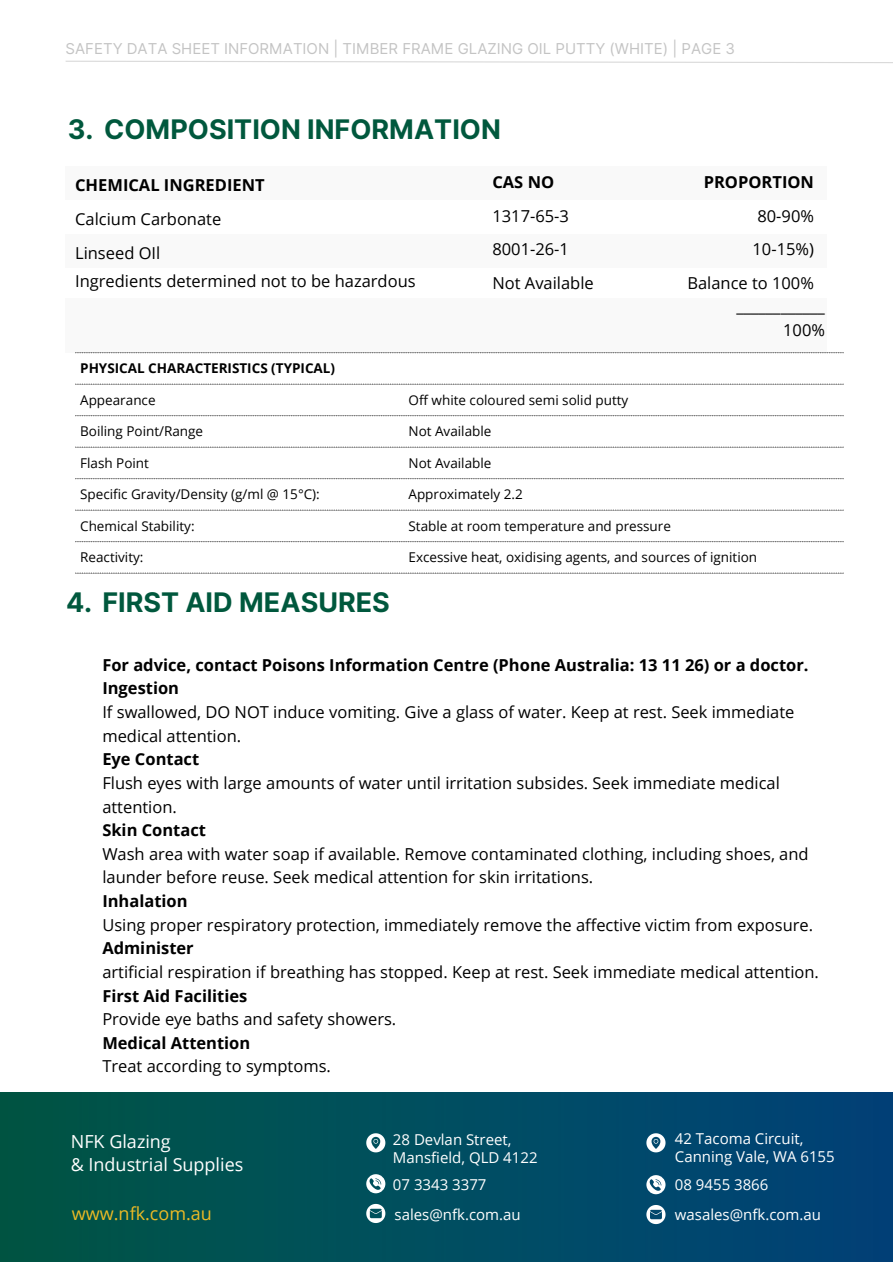
<style>
.page{position:relative;width:893px;height:1264px;background:#fff}
.page>*{position:absolute;margin:0;border:0;box-sizing:border-box;transform-origin:0 0}
.t1{font:700 27px "Inter";color:#00583d}
.t2{font:18px "Open Sans";color:#fff}
.t3{font:18px "Open Sans";color:#ecba25}
.t4{font:16.5px/23.5px "Open Sans";color:#000}
.t5{font:700 16.5px "Open Sans";color:#000}
.t6{font:15px "Open Sans";color:#fff}
.t7{font:15px "Inter";color:#c4c4c4}
.t8{font:13.5px "Open Sans";color:#000}
.t9{font:700 13.5px "Open Sans";color:#000}
.s1{font-weight:700}
</style>
<div class="page">
<img style="left:0;top:1092px;width:892px;height:169px">
<svg style="left:366px;top:1174px;width:19px;height:19px"></svg>
<svg style="left:366px;top:1133px;width:19px;height:19px"></svg>
<svg style="left:366px;top:1203px;width:19px;height:19px"></svg>
<svg style="left:646px;top:1175px;width:19px;height:19px"></svg>
<svg style="left:646px;top:1133px;width:19px;height:19px"></svg>
<svg style="left:646px;top:1204px;width:19px;height:19px"></svg>
<svg style="left:65px;top:60px;width:827px;height:3px"></svg>
<div style="left:66px;top:166px;width:761px;height:34px;background:#f9f9f9"></div>
<div style="left:66px;top:234px;width:760px;height:34px;background:#f9f9f9"></div>
<div style="left:66px;top:298px;width:761px;height:54px;background:#f9f9f9"></div>
<svg style="left:75px;top:352px;width:329px;height:221px"></svg>
<svg style="left:405px;top:352px;width:438px;height:221px"></svg>
<p class="t7" style="left:66px;top:40px;width:671px">SAFETY DATA SHEET INFORMATION | TIMBER FRAME GLAZING OIL PUTTY (WHITE) | PAGE 3</p>
<p class="t1" style="left:68px;top:113px;width:434px">3. COMPOSITION INFORMATION</p>
<p class="t5" style="left:492px;top:170px;width:63px">CAS NO</p>
<p class="t4" style="left:492px;top:203px;width:78px">1317-65-3</p>
<p class="t4" style="left:492px;top:237px;width:78px">8001-26-1</p>
<p class="t4" style="left:492px;top:271px;width:103px">Not Available</p>
<p class="t5" style="left:75px;top:174px;width:191px">CHEMICAL INGREDIENT</p>
<p class="t4" style="left:75px;top:207px;width:148px">Calcium Carbonate</p>
<p class="t4" style="left:75px;top:241px;width:87px">Linseed OIl</p>
<p class="t4" style="left:75px;top:269px;width:342px">Ingredients determined not to be hazardous</p>
<p class="t5" style="left:703px;top:170px;width:112px">PROPORTION</p>
<p class="t4" style="left:757px;top:203px;width:58px">80-90%</p>
<p class="t4" style="left:752px;top:237px;width:63px">10-15%)</p>
<p class="t4" style="left:687px;top:271px;width:128px">Balance to 100%</p>
<p class="t4" style="left:736px;top:294px;width:90px">____________</p>
<p class="t4" style="left:783px;top:317px;width:43px">100%</p>
<p class="t9" style="left:80px;top:359px;width:256px">PHYSICAL CHARACTERISTICS (TYPICAL)</p>
<p class="t8" style="left:80px;top:390px;width:77px">Appearance</p>
<p class="t8" style="left:408px;top:390px;width:221px">Off white coloured semi solid putty</p>
<p class="t8" style="left:80px;top:422px;width:124px">Boiling Point/Range</p>
<p class="t8" style="left:408px;top:422px;width:84px">Not Available</p>
<p class="t8" style="left:80px;top:453px;width:70px">Flash Point</p>
<p class="t8" style="left:408px;top:453px;width:84px">Not Available</p>
<p class="t8" style="left:80px;top:485px;width:241px">Specific Gravity/Density (g/ml @ 15°C):</p>
<p class="t8" style="left:408px;top:485px;width:116px">Approximately 2.2</p>
<p class="t8" style="left:80px;top:516px;width:116px">Chemical Stability:</p>
<p class="t8" style="left:408px;top:516px;width:264px">Stable at room temperature and pressure</p>
<p class="t8" style="left:80px;top:548px;width:65px">Reactivity:</p>
<p class="t8" style="left:408px;top:548px;width:350px">Excessive heat, oxidising agents, and sources of ignition</p>
<p class="t1" style="left:66px;top:586px;width:325px">4. FIRST AID MEASURES</p>
<p class="t5" style="left:102px;top:653px;width:707px">For advice, contact Poisons Information Centre (Phone Australia: 13 11 26) or a doctor.</p>
<p class="t5" style="left:102px;top:677px;width:78px">Ingestion</p>
<p class="t4" style="left:102px;top:700px;width:693px">If swallowed, DO NOT induce vomiting. Give a glass of water. Keep at rest. Seek immediate medical attention.</p>
<p class="t5" style="left:102px;top:747px;width:98px">Eye Contact</p>
<p class="t4" style="left:102px;top:770px;width:679px">Flush eyes with large amounts of water until irritation subsides. Seek immediate medical attention.</p>
<p class="t5" style="left:102px;top:818px;width:105px">Skin Contact</p>
<p class="t4" style="left:102px;top:841px;width:707px">Wash area with water soap if available. Remove contaminated clothing, including shoes, and launder before reuse. Seek medical attention for skin irritations.</p>
<p class="t5" style="left:102px;top:889px;width:87px">Inhalation</p>
<p class="t4" style="left:102px;top:912px;width:712px">Using proper respiratory protection, immediately remove the affective victim from exposure.<br><span class="s1">Administer</span></p>
<p class="t4" style="left:102px;top:959px;width:718px">artificial respiration if breathing has stopped. Keep at rest. Seek immediate medical attention.</p>
<p class="t5" style="left:102px;top:983px;width:146px">First Aid Facilities</p>
<p class="t4" style="left:102px;top:1006px;width:295px">Provide eye baths and safety showers.</p>
<p class="t5" style="left:102px;top:1031px;width:149px">Medical Attention</p>
<p class="t4" style="left:102px;top:1054px;width:230px">Treat according to symptoms.</p>
<p class="t2" style="left:71px;top:1129px;width:101px">NFK Glazing</p>
<p class="t2" style="left:71px;top:1151px;width:174px">&amp; Industrial Supplies</p>
<p class="t6" style="left:393px;top:1129px;width:120px">28 Devlan Street,</p>
<p class="t6" style="left:393px;top:1147px;width:146px">Mansfield, QLD 4122</p>
<p class="t6" style="left:393px;top:1173px;width:95px">07 3343 3377</p>
<p class="t6" style="left:675px;top:1128px;width:130px">42 Tacoma Circuit,</p>
<p class="t6" style="left:675px;top:1146px;width:161px">Canning Vale, WA 6155</p>
<p class="t6" style="left:675px;top:1173px;width:95px">08 9455 3866</p>
<p class="t3" style="left:72px;top:1200px;width:141px">www.nfk.com.au</p>
<p class="t6" style="left:675px;top:1203px;width:148px">wasales@nfk.com.au</p>
<p class="t6" style="left:394px;top:1203px;width:128px">sales@nfk.com.au</p>
</div>
